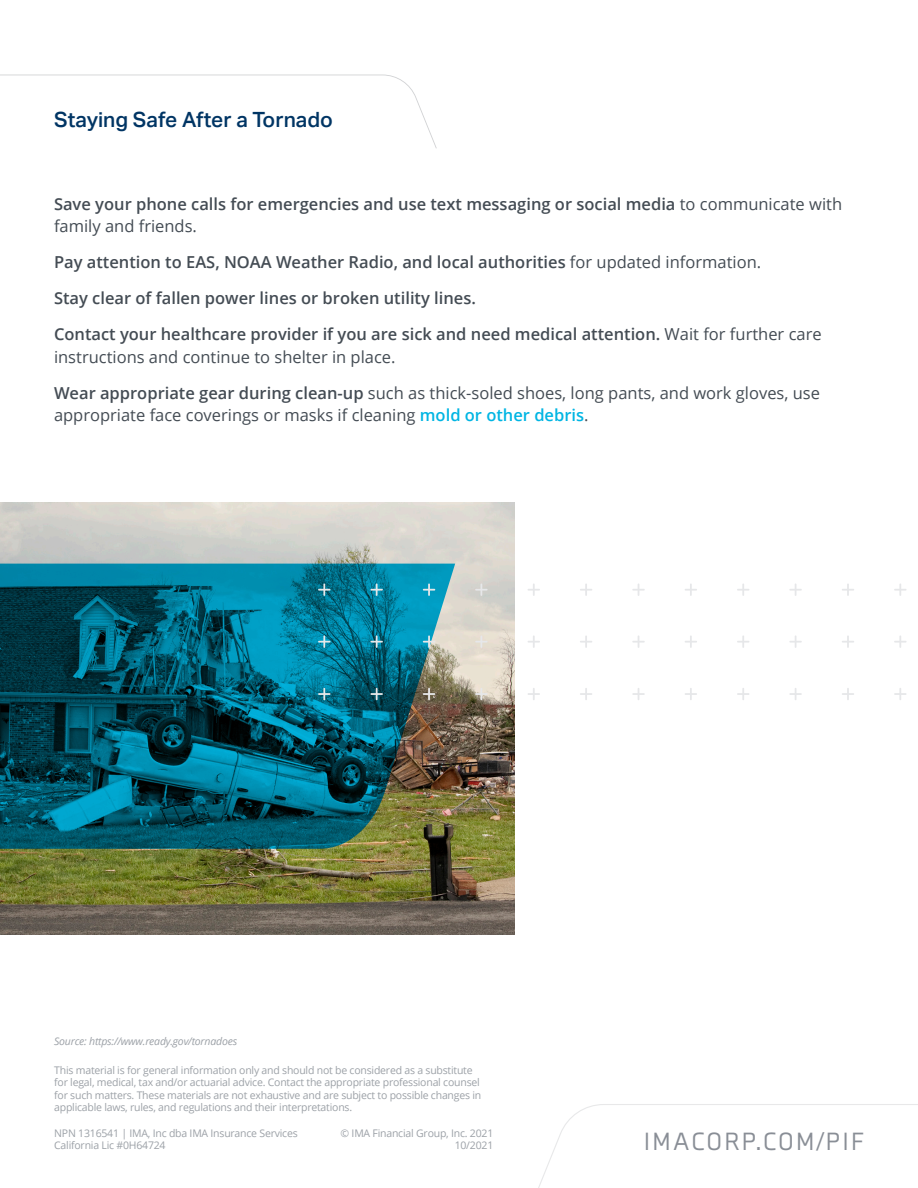
<style>
.page{position:relative;width:918px;height:1188px;background:#fff}
.page>*{position:absolute;margin:0;border:0;box-sizing:border-box;transform-origin:0 0}
.t1{font:25.65px "Axia";letter-spacing:.075em;color:#898e96}
.t2{font:500 21px "Aktiv Grotesk";color:#003564}
.t3{font:600 16.5px/22.5px "Open Sans";color:#444c54}
.t4{font:16.5px/22.5px "Open Sans";color:#444c54}
.t5{font:10.5px/12.6px "Open Sans";letter-spacing:-.02em;color:#9ca1a7}
.t6{font:italic 10.5px "Open Sans";letter-spacing:-.02em;color:#9ca1a7}
.s1{font-weight:400}
.s2{font-weight:600}
.s3{font-weight:600;color:#00b5e3}
</style>
<div class="page">
<svg style="left:538px;top:1104px;width:380px;height:84px"></svg>
<svg style="left:0;top:75px;width:437px;height:74px"></svg>
<img style="left:0;top:502px;width:515px;height:432px">
<svg style="left:0;top:564px;width:455px;height:285px;background:#0c6071"></svg>
<svg style="left:318px;top:584px;width:13px;height:12px"></svg>
<svg style="left:370px;top:584px;width:13px;height:12px"></svg>
<svg style="left:423px;top:584px;width:12px;height:12px"></svg>
<svg style="left:475px;top:584px;width:13px;height:12px"></svg>
<svg style="left:528px;top:584px;width:12px;height:12px"></svg>
<svg style="left:580px;top:584px;width:12px;height:12px"></svg>
<svg style="left:632px;top:584px;width:13px;height:12px"></svg>
<svg style="left:685px;top:584px;width:12px;height:12px"></svg>
<svg style="left:737px;top:584px;width:12px;height:12px"></svg>
<svg style="left:789px;top:584px;width:13px;height:12px"></svg>
<svg style="left:842px;top:584px;width:12px;height:12px"></svg>
<svg style="left:894px;top:584px;width:13px;height:12px"></svg>
<svg style="left:318px;top:635px;width:13px;height:13px"></svg>
<svg style="left:370px;top:635px;width:13px;height:13px"></svg>
<svg style="left:423px;top:635px;width:12px;height:13px"></svg>
<svg style="left:475px;top:635px;width:13px;height:13px"></svg>
<svg style="left:528px;top:635px;width:12px;height:13px"></svg>
<svg style="left:580px;top:636px;width:12px;height:12px"></svg>
<svg style="left:632px;top:635px;width:13px;height:13px"></svg>
<svg style="left:685px;top:636px;width:12px;height:12px"></svg>
<svg style="left:737px;top:635px;width:12px;height:13px"></svg>
<svg style="left:789px;top:635px;width:13px;height:13px"></svg>
<svg style="left:842px;top:636px;width:12px;height:12px"></svg>
<svg style="left:894px;top:635px;width:13px;height:13px"></svg>
<svg style="left:318px;top:688px;width:13px;height:12px"></svg>
<svg style="left:370px;top:688px;width:13px;height:12px"></svg>
<svg style="left:423px;top:688px;width:12px;height:12px"></svg>
<svg style="left:475px;top:688px;width:13px;height:12px"></svg>
<svg style="left:528px;top:688px;width:12px;height:12px"></svg>
<svg style="left:580px;top:688px;width:12px;height:12px"></svg>
<svg style="left:632px;top:688px;width:13px;height:12px"></svg>
<svg style="left:685px;top:688px;width:12px;height:12px"></svg>
<svg style="left:737px;top:688px;width:12px;height:12px"></svg>
<svg style="left:790px;top:688px;width:12px;height:12px"></svg>
<svg style="left:842px;top:688px;width:12px;height:12px"></svg>
<svg style="left:894px;top:688px;width:12px;height:12px"></svg>
<p class="t2" style="left:54px;top:107px;width:280px">Staying Safe After a Tornado</p>
<p class="t3" style="left:54px;top:192px;width:790px">Save your phone calls for emergencies and use text messaging or social media <span class="s1">to communicate with family and friends.</span></p>
<p class="t3" style="left:54px;top:251px;width:709px">Pay attention to EAS, NOAA Weather Radio, and local authorities <span class="s1">for updated information.</span></p>
<p class="t3" style="left:54px;top:287px;width:423px">Stay clear of fallen power lines or broken utility lines.</p>
<p class="t3" style="left:54px;top:323px;width:769px">Contact your healthcare provider if you are sick and need medical attention. <span class="s1">Wait for further care instructions and continue to shelter in place.</span></p>
<p class="t4" style="left:54px;top:381px;width:768px"><span class="s2">Wear appropriate gear during clean-up</span> such as thick-soled shoes, long pants, and work gloves, use appropriate face coverings or masks if cleaning <span class="s3">mold or other debris</span>.</p>
<p class="t6" style="left:54px;top:1034px;width:184px">Source: https://www.ready.gov/tornadoes</p>
<p class="t5" style="left:54px;top:1063px;width:429px">This material is for general information only and should not be considered as a substitute for legal, medical, tax and/or actuarial advice. Contact the appropriate professional counsel for such matters. These materials are not exhaustive and are subject to possible changes in applicable laws, rules, and regulations and their interpretations.</p>
<p class="t5" style="left:54px;top:1126px;width:245px">NPN 1316541 | IMA, Inc dba IMA Insurance Services</p>
<p class="t5" style="left:54px;top:1139px;width:113px">California Lic #0H64724</p>
<p class="t5" style="left:341px;top:1126px;width:154px">© IMA Financial Group, Inc. 2021</p>
<p class="t5" style="left:455px;top:1139px;width:40px">10/2021</p>
<p class="t1" style="left:644px;top:1127px;width:222px">IMACORP.COM/PIF</p>
</div>
